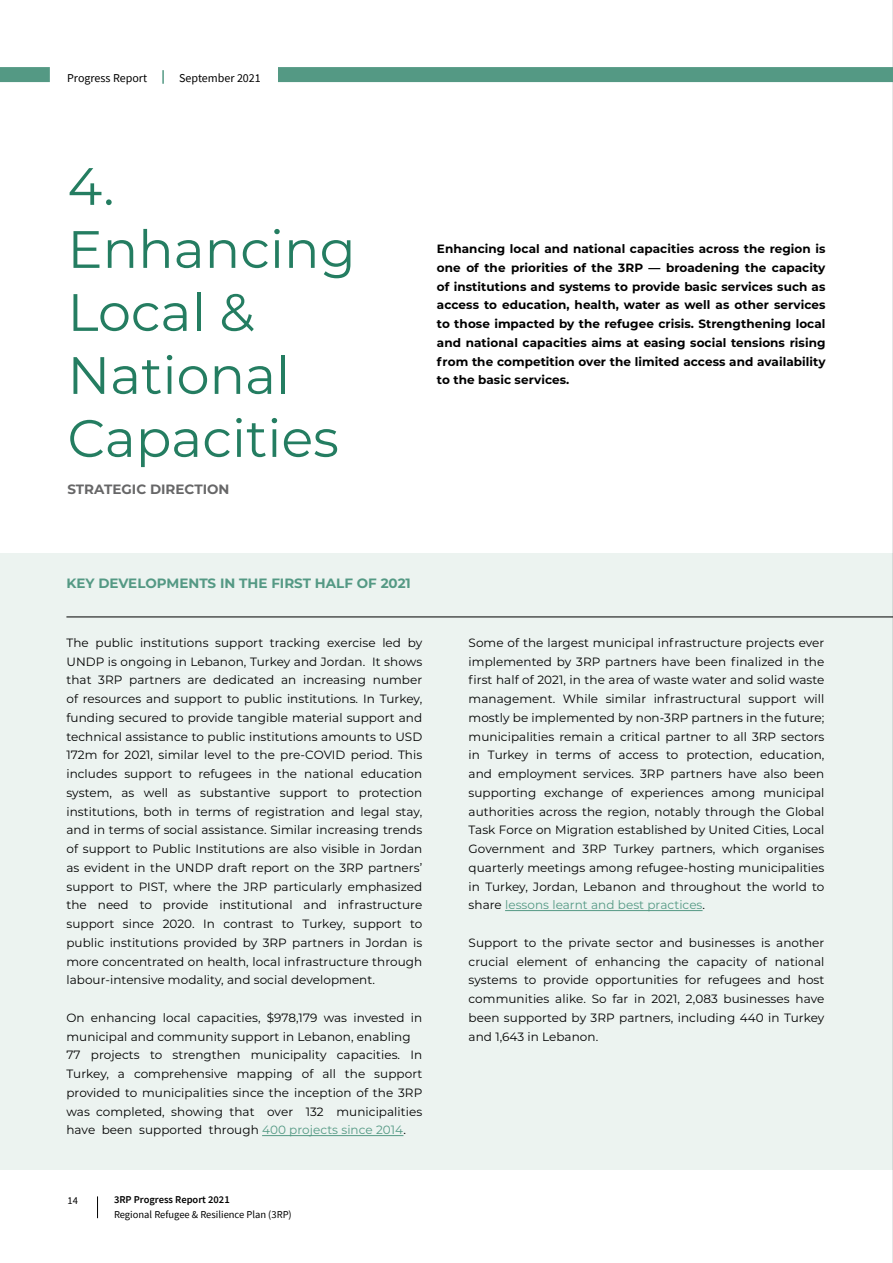
<style>
.page{position:relative;width:893px;height:1263px;background:#fff}
.page>*{position:absolute;margin:0;border:0;box-sizing:border-box;transform-origin:0 0}
.t1{font:52.5px/63px "Montserrat";color:#247d61}
.t2{font:700 13.5px "Montserrat";color:#549984}
.t3{font:700 13.5px "Montserrat";color:#676768}
.t4{font:12px/18.8px "Montserrat";letter-spacing:.005em;color:#000;text-align:justify}
.t5{font:700 12px/18.8px "Montserrat";letter-spacing:.005em;color:#000;text-align:justify}
.t6{font:12px "Source Sans Pro";color:#000}
.t7{font:10.5px "Source Sans Pro";color:#000}
.t8{font:600 10.5px "Source Sans Pro";color:#000}
.s1{color:#549984}
</style>
<div class="page">
<svg style="left:97px;top:1196px;width:1px;height:22px"></svg>
<div style="left:0;top:553px;width:893px;height:616px;background:#ecf3f0"></div>
<svg style="left:162px;top:70px;width:2px;height:14px"></svg>
<hr style="left:892px;top:0;width:1px;height:1263px;background:#000">
<div style="left:278px;top:67px;width:615px;height:15px;background:#549984"></div>
<div style="left:0;top:67px;width:50px;height:15px;background:#549984"></div>
<hr style="left:66px;top:616px;width:827px;height:1px;background:#000">
<hr style="left:262px;top:1135px;width:141px;height:1px;background:#549984">
<hr style="left:505px;top:910px;width:198px;height:1px;background:#549984">
<p class="t6" style="left:67px;top:70px;width:81px">Progress Report</p>
<p class="t6" style="left:179px;top:70px;width:83px">September 2021</p>
<h1 class="t1" style="left:68px;top:153px;width:290px">4.<br>Enhancing<br>Local &amp;<br>National<br>Capacities</h1>
<p class="t3" style="left:68px;top:480px;width:163px">STRATEGIC DIRECTION</p>
<p class="t5" style="left:437px;top:239px;width:390px">Enhancing local and national capacities across the region is one of the priorities of the 3RP — broadening the capacity of institutions and systems to provide basic services such as access to education, health, water as well as other services to those impacted by the refugee crisis. Strengthening local and national capacities aims at easing social tensions rising from the competition over the limited access and availability to the basic services.</p>
<p class="t2" style="left:66px;top:573px;width:346px">KEY DEVELOPMENTS IN THE FIRST HALF OF 2021</p>
<p class="t4" style="left:66px;top:633px;width:357px">The public institutions support tracking exercise led by UNDP is ongoing in Lebanon, Turkey and Jordan. It shows that 3RP partners are dedicated an increasing number of resources and support to public institutions. In Turkey, funding secured to provide tangible material support and technical assistance to public institutions amounts to USD 172m for 2021, similar level to the pre-COVID period. This includes support to refugees in the national education system, as well as substantive support to protection institutions, both in terms of registration and legal stay, and in terms of social assistance. Similar increasing trends of support to Public Institutions are also visible in Jordan as evident in the UNDP draft report on the 3RP partners’ support to PIST, where the JRP particularly emphasized the need to provide institutional and infrastructure support since 2020. In contrast to Turkey, support to public institutions provided by 3RP partners in Jordan is more concentrated on health, local infrastructure through labour-intensive modality, and social development.</p>
<p class="t4" style="left:66px;top:1008px;width:357px;text-align:left">On enhancing local capacities, $978,179 was invested in municipal and community support in Lebanon, enabling 77 projects to strengthen municipality capacities. In Turkey, a comprehensive mapping of all the support provided to municipalities since the inception of the 3RP was completed, showing that over 132 municipalities have been supported through <span class="s1">400 projects since 2014</span>.</p>
<p class="t7" style="left:68px;top:1193px;width:12px">14</p>
<p class="t8" style="left:114px;top:1193px;width:117px">3RP Progress Report 2021</p>
<p class="t7" style="left:114px;top:1208px;width:179px">Regional Refugee &amp; Resilience Plan (3RP)</p>
<p class="t4" style="left:469px;top:633px;width:357px">Some of the largest municipal infrastructure projects ever implemented by 3RP partners have been finalized in the first half of 2021, in the area of waste water and solid waste management. While similar infrastructural support will mostly be implemented by non-3RP partners in the future; municipalities remain a critical partner to all 3RP sectors in Turkey in terms of access to protection, education, and employment services. 3RP partners have also been supporting exchange of experiences among municipal authorities across the region, notably through the Global Task Force on Migration established by United Cities, Local Government and 3RP Turkey partners, which organises quarterly meetings among refugee-hosting municipalities in Turkey, Jordan, Lebanon and throughout the world to share <span class="s1">lessons learnt and best practices</span>.</p>
<p class="t4" style="left:469px;top:933px;width:357px">Support to the private sector and businesses is another crucial element of enhancing the capacity of national systems to provide opportunities for refugees and host communities alike. So far in 2021, 2,083 businesses have been supported by 3RP partners, including 440 in Turkey and 1,643 in Lebanon.</p>
</div>
